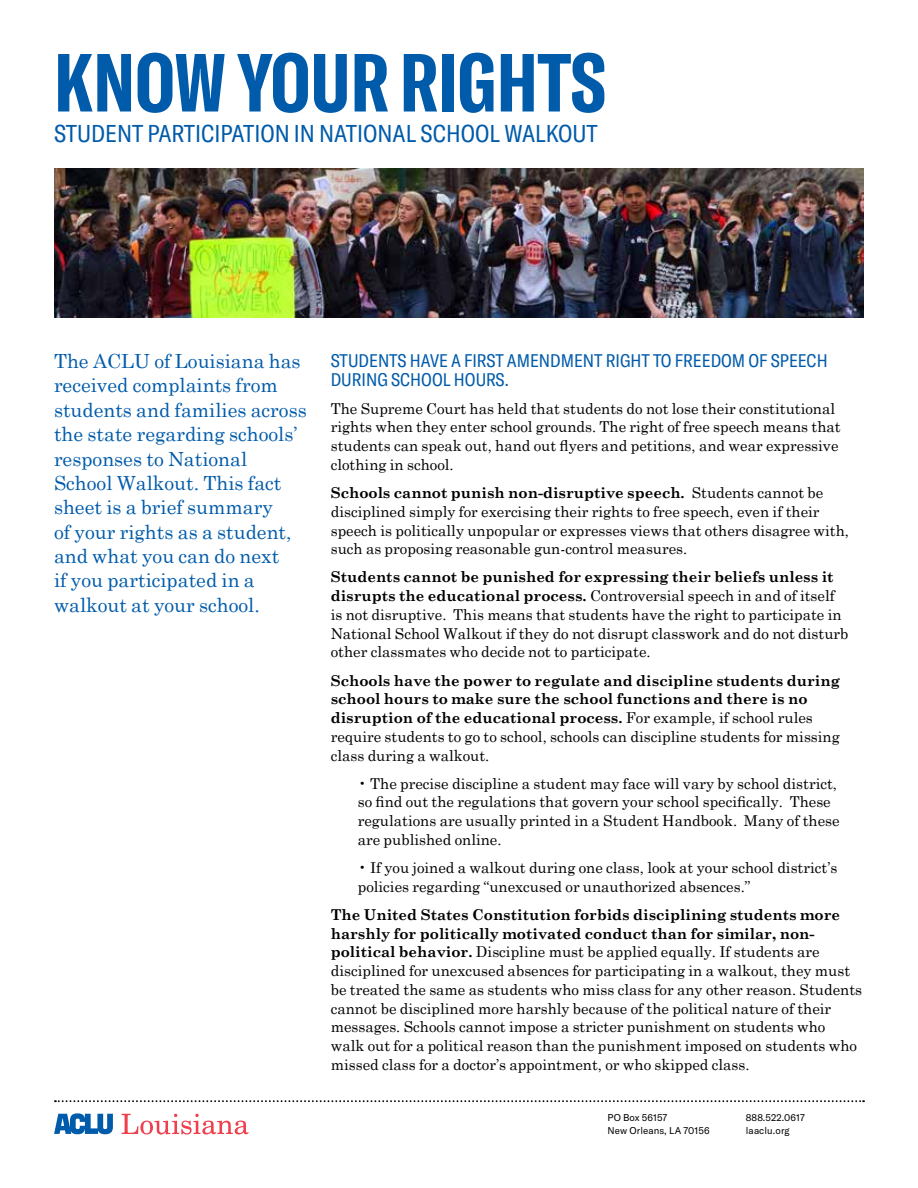
<style>
.page{position:relative;width:918px;height:1188px;background:#fff}
.page>*{position:absolute;margin:0;border:0;box-sizing:border-box;transform-origin:0 0}
.t1{font:700 extra-condensed 81px "GT America";color:#005baa}
.t2{font:condensed 24px "GT America";color:#005baa}
.t3{font:19.5px/24.3px "Century Schoolbook";color:#005baa}
.t4{font:condensed 18px/18.8px "GT America";color:#005baa}
.t5{font:15px/18.8px "Century Schoolbook";color:#000}
.t6{font:700 15px/18.8px "Century Schoolbook";color:#000}
.t7{font:9.75px/12.3px "GT America";letter-spacing:.01em;color:#000}
.s1{font-weight:700}
.s2{font-weight:400}
</style>
<div class="page">
<svg style="left:55px;top:1100px;width:809px;height:2px"></svg>
<svg style="left:122px;top:1114px;width:127px;height:21px"></svg>
<svg style="left:54px;top:1113px;width:59px;height:21px"></svg>
<img style="left:54px;top:168px;width:810px;height:150px">
<h1 class="t1" style="left:54px;top:34px;width:553px">KNOW YOUR RIGHTS</h1>
<h2 class="t2" style="left:54px;top:120px;width:545px">STUDENT PARTICIPATION IN NATIONAL SCHOOL WALKOUT</h2>
<p class="t3" style="left:54px;top:347px;width:254px">The ACLU of Louisiana has received complaints from students and families across the state regarding schools’ responses to National<br>School Walkout. This fact sheet is a brief summary<br>of your rights as a student, and what you can do next<br>if you participated in a walkout at your school.</p>
<p class="t4" style="left:331px;top:351px;width:498px">STUDENTS HAVE A FIRST AMENDMENT RIGHT TO FREEDOM OF SPEECH<br>DURING SCHOOL HOURS.</p>
<p class="t5" style="left:331px;top:398px;width:511px">The Supreme Court has held that students do not lose their constitutional rights when they enter school grounds. The right of free speech means that students can speak out, hand out flyers and petitions, and wear expressive clothing in school.</p>
<p class="t5" style="left:331px;top:482px;width:520px"><span class="s1">Schools cannot punish non-disruptive speech.</span> Students cannot be disciplined simply for exercising their rights to free speech, even if their speech is politically unpopular or expresses views that others disagree with, such as proposing reasonable gun-control measures.</p>
<p class="t5" style="left:331px;top:566px;width:519px"><span class="s1">Students cannot be punished for expressing their beliefs unless it disrupts the educational process.</span> Controversial speech in and of itself is not disruptive. This means that students have the right to participate in National School Walkout if they do not disrupt classwork and do not disturb other classmates who decide not to participate.</p>
<p class="t6" style="left:331px;top:670px;width:511px">Schools have the power to regulate and discipline students during school hours to make sure the school functions and there is no disruption of the educational process. <span class="s2">For example, if school rules require students to go to school, schools can discipline students for missing class during a walkout.</span></p>
<p class="t5" style="left:358px;top:773px;width:483px">• The precise discipline a student may face will vary by school district, so find out the regulations that govern your school specifically. These regulations are usually printed in a Student Handbook. Many of these are published online.</p>
<p class="t5" style="left:358px;top:857px;width:481px">• If you joined a walkout during one class, look at your school district’s policies regarding “unexcused or unauthorized absences.”</p>
<p class="t5" style="left:331px;top:904px;width:533px"><span class="s1">The United States Constitution forbids disciplining students more harshly for politically motivated conduct than for similar, non&shy;political behavior.</span> Discipline must be applied equally. If students are disciplined for unexcused absences for participating in a walkout, they must be treated the same as students who miss class for any other reason. Students cannot be disciplined more harshly because of the political nature of their messages. Schools cannot impose a stricter punishment on students who walk out for a political reason than the punishment imposed on students who missed class for a doctor’s appointment, or who skipped class.</p>
<p class="t7" style="left:608px;top:1112px;width:104px">PO Box 56157<br>New Orleans, LA 70156</p>
<p class="t7" style="left:746px;top:1112px;width:60px">888.522.0617 laaclu.org</p>
</div>
